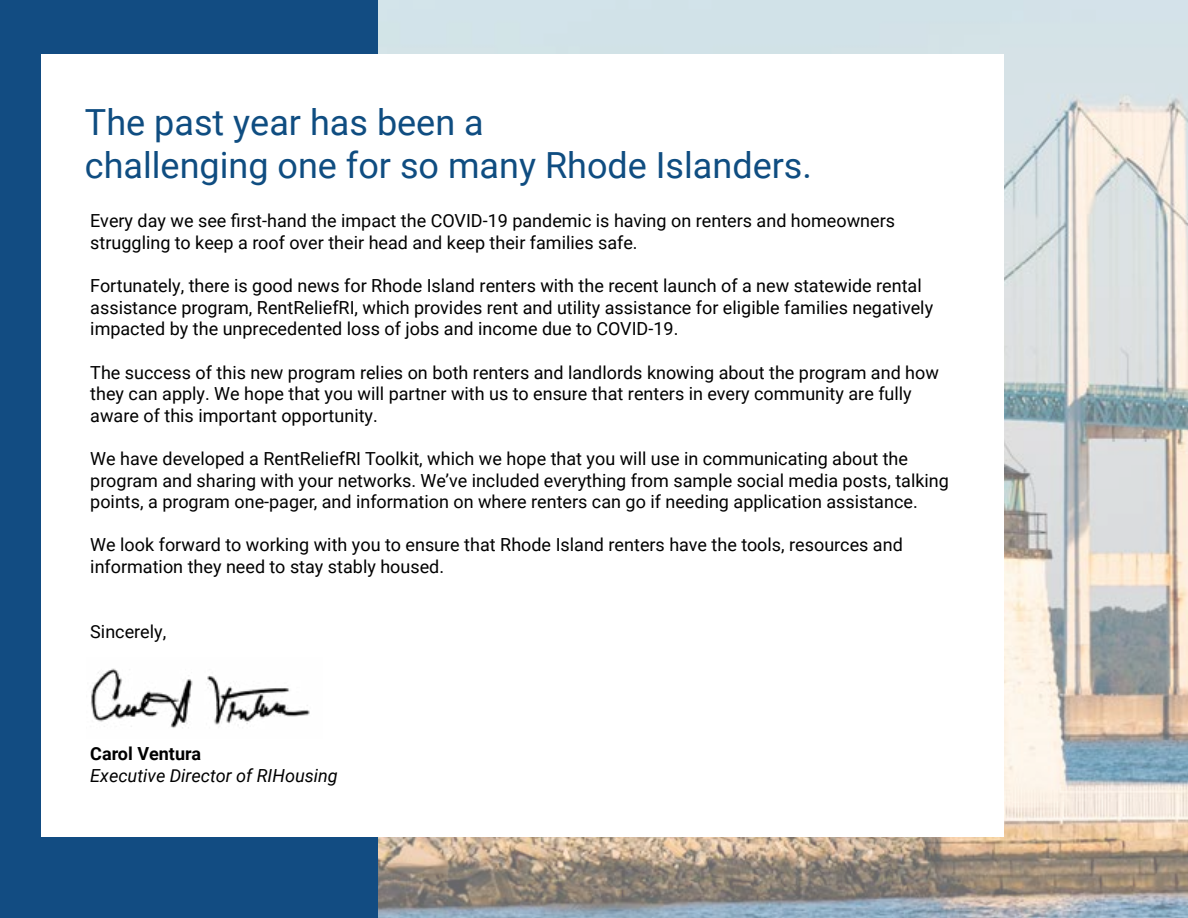
<style>
.page{position:relative;width:1188px;height:918px;background:#fff}
.page>*{position:absolute;margin:0;border:0;box-sizing:border-box;transform-origin:0 0}
.t1{font:36px/43.2px "Roboto";color:#0f4d81}
.t2{font:18px/21.6px "Roboto";color:#000}
.t3{font:italic 18px "Roboto";color:#000}
.t4{font:700 18px "Roboto";color:#000}
</style>
<div class="page">
<img style="left:378px;top:0;width:810px;height:918px">
<div style="left:0;top:0;width:378px;height:918px;background:#124c82"></div>
<div style="left:41px;top:54px;width:963px;height:783px;background:#fff"></div>
<img style="left:91px;top:668px;width:219px;height:60px">
<h1 class="t1" style="left:85px;top:99px;width:729px">The past year has been a<br>challenging one for so many Rhode Islanders.</h1>
<p class="t2" style="left:90px;top:209px;width:806px">Every day we see first-hand the impact the COVID-19 pandemic is having on renters and homeowners struggling to keep a roof over their head and keep their families safe.</p>
<p class="t2" style="left:90px;top:274px;width:844px">Fortunately, there is good news for Rhode Island renters with the recent launch of a new statewide rental assistance program, RentReliefRI, which provides rent and utility assistance for eligible families negatively impacted by the unprecedented loss of jobs and income due to COVID-19.</p>
<p class="t2" style="left:90px;top:361px;width:850px">The success of this new program relies on both renters and landlords knowing about the program and how they can apply. We hope that you will partner with us to ensure that renters in every community are fully aware of this important opportunity.</p>
<p class="t2" style="left:90px;top:447px;width:860px">We have developed a RentReliefRI Toolkit, which we hope that you will use in communicating about the program and sharing with your networks. We’ve included everything from sample social media posts, talking points, a program one-pager, and information on where renters can go if needing application assistance.</p>
<p class="t2" style="left:90px;top:533px;width:814px">We look forward to working with you to ensure that Rhode Island renters have the tools, resources and information they need to stay stably housed.</p>
<p class="t2" style="left:90px;top:620px;width:77px">Sincerely,</p>
<p class="t4" style="left:90px;top:741px;width:112px">Carol Ventura</p>
<p class="t3" style="left:90px;top:763px;width:249px">Executive Director of RIHousing</p>
</div>
